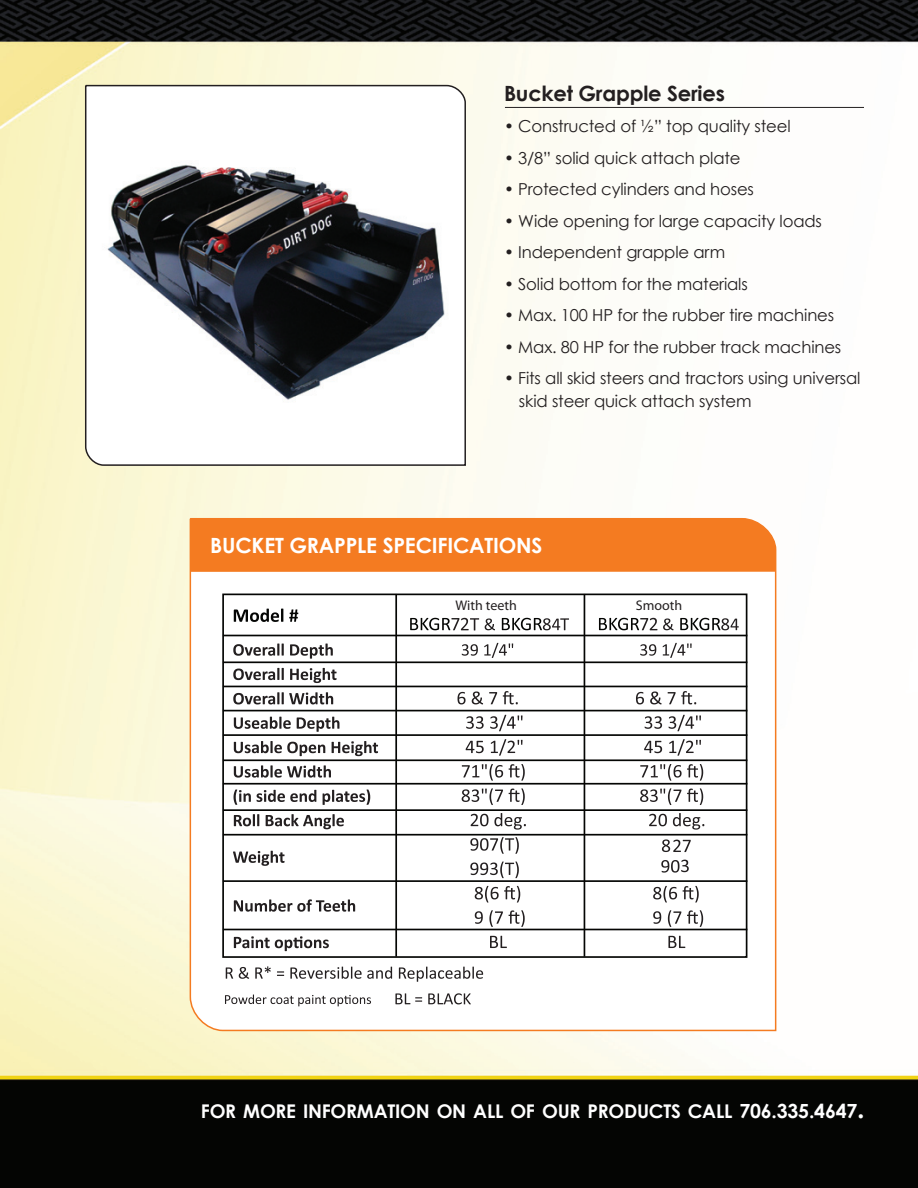
<style>
.page{position:relative;width:918px;height:1188px;background:#fff}
.page>*{position:absolute;margin:0;border:0;box-sizing:border-box;transform-origin:0 0}
.t1{font:700 21px "Century Gothic";letter-spacing:-.01em;color:#fff}
.t2{font:700 21px "Century Gothic";letter-spacing:-.01em;color:#231f20}
.t3{font:700 18.9px "Century Gothic";letter-spacing:-.015em;color:#fff}
.t4{font:16.5px/22.5px "Century Gothic";letter-spacing:-.01em;color:#231f20}
.t5{font:13.95px "Myriad Pro";color:#231f20}
.s1{font-size:19.5px}
.s2{font-size:27px}
</style>
<div class="page">
<img style="left:0;top:0;width:918px;height:1188px">
<svg style="left:84px;top:84px;width:383px;height:383px"></svg>
<hr style="left:505px;top:107px;width:359px;height:1px;background:#231f20">
<svg style="left:189px;top:517px;width:588px;height:515px"></svg>
<div style="left:190px;top:519px;width:586px;height:53px;background:#f47b21"></div>
<p class="t2" style="left:504px;top:80px;width:222px">Bucket Grapple Series</p>
<p class="t4" style="left:504px;top:115px;width:288px">• Constructed of ½” top quality steel</p>
<p class="t4" style="left:504px;top:146px;width:238px">• 3/8” solid quick attach plate</p>
<p class="t4" style="left:504px;top:178px;width:252px">• Protected cylinders and hoses</p>
<p class="t4" style="left:504px;top:209px;width:320px">• Wide opening for large capacity loads</p>
<p class="t4" style="left:504px;top:241px;width:223px">• Independent grapple arm</p>
<p class="t4" style="left:504px;top:272px;width:245px">• Solid bottom for the materials</p>
<p class="t4" style="left:504px;top:304px;width:332px">• Max. 100 HP for the rubber tire machines</p>
<p class="t4" style="left:504px;top:335px;width:339px">• Max. 80 HP for the rubber track machines</p>
<p class="t4" style="left:519px;top:367px;width:343px;text-indent:-15px">• Fits all skid steers and tractors using universal skid steer quick attach system</p>
<p class="t1" style="left:210px;top:532px;width:334px">BUCKET GRAPPLE SPECIFICATIONS</p>
<p class="t5" style="left:456px;top:597px;width:63px">With teeth</p>
<p class="t5" style="left:636px;top:597px;width:48px">Smooth</p>
<p class="t3" style="left:201px;top:1100px;width:665px">FOR MORE INFORMATION ON ALL OF OUR PRODUCTS CALL <span class="s1">706.335.4647</span><span class="s2">.</span></p>
</div>
